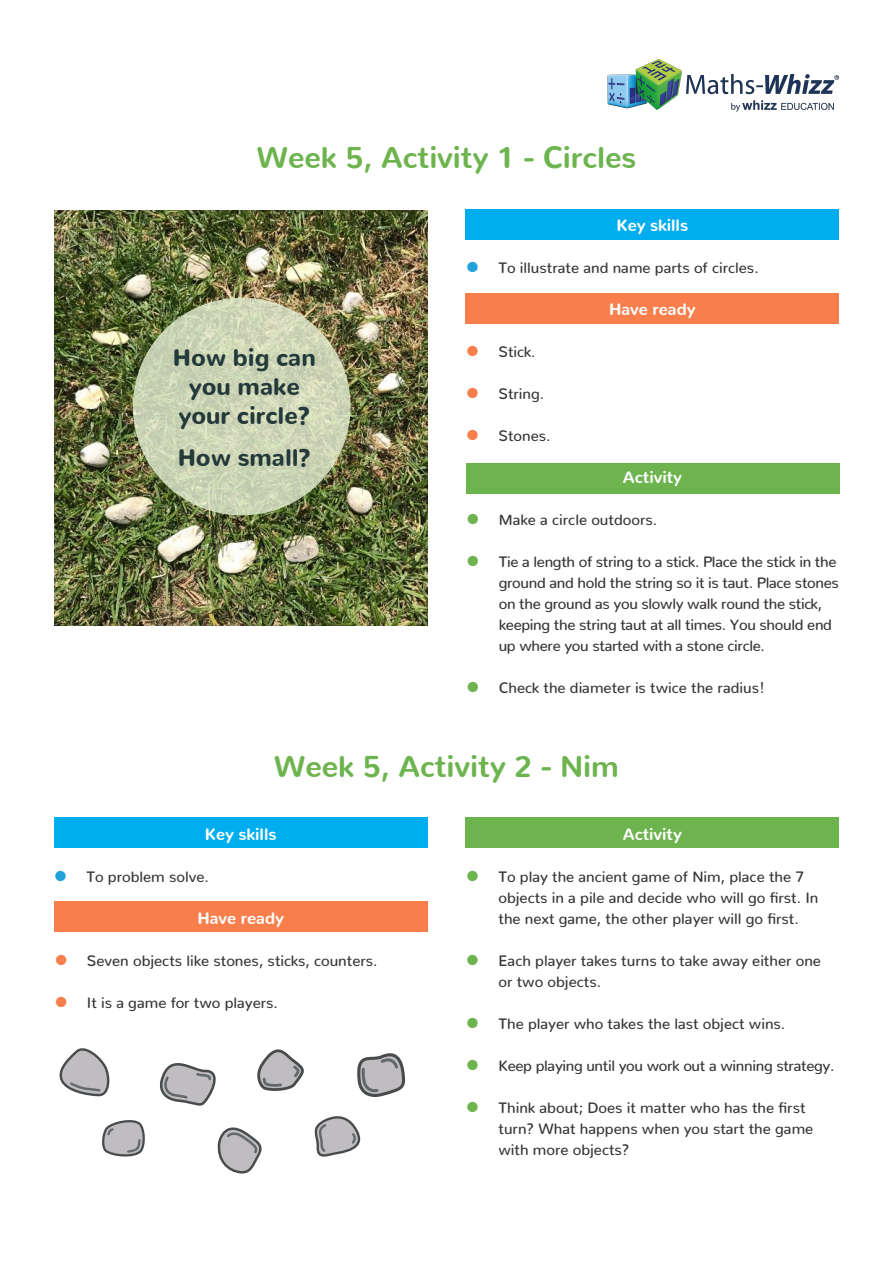
<style>
.page{position:relative;width:893px;height:1263px;background:#fff}
.page>*{position:absolute;margin:0;border:0;box-sizing:border-box;transform-origin:0 0}
.t1{font:800 30px "Nunito";color:#6db44f}
.t2{font:900 24px/28.8px "Nunito";color:#24393a;text-align:center}
.t3{font:800 16.5px "Nunito";color:#fff}
.t4{font:500 15px/21px "Nunito";color:#393535}
.t5{font:500 15px/21px "Nunito";letter-spacing:-.02em;color:#393535}
.s1{font-size:28.5px;color:#22a1db}
.s2{font-size:28.5px;color:#f87e4c}
.s3{font-size:28.5px;color:#6db44f}
</style>
<div class="page">
<div style="left:466px;top:462px;width:373px;height:31px;background:#6db44f"></div>
<div style="left:466px;top:209px;width:373px;height:31px;background:#00aeef"></div>
<div style="left:466px;top:293px;width:373px;height:31px;background:#f87e4c"></div>
<img style="left:54px;top:210px;width:373px;height:415px">
<div style="left:54px;top:817px;width:373px;height:31px;background:#00aeef"></div>
<div style="left:54px;top:901px;width:373px;height:31px;background:#f87e4c"></div>
<div style="left:466px;top:816px;width:373px;height:31px;background:#6db44f"></div>
<svg style="left:59px;top:1048px;width:51px;height:49px"></svg>
<svg style="left:159px;top:1063px;width:57px;height:43px"></svg>
<svg style="left:257px;top:1049px;width:47px;height:42px"></svg>
<svg style="left:102px;top:1120px;width:43px;height:37px;background:#b1b0b1"></svg>
<svg style="left:217px;top:1127px;width:45px;height:46px"></svg>
<svg style="left:314px;top:1116px;width:47px;height:41px"></svg>
<svg style="left:357px;top:1053px;width:49px;height:44px"></svg>
<svg style="left:133px;top:298px;width:218px;height:217px;background:#ccd5b6"></svg>
<img style="left:607px;top:59px;width:232px;height:53px">
<h1 class="t1" style="left:257px;top:130px;width:381px">Week 5, Activity 1 - Circles</h1>
<p class="t3" style="left:617px;top:210px;width:73px">Key skills</p>
<p class="t4" style="left:466px;top:256px;width:295px"><span class="s1">•</span> To illustrate and name parts of circles.</p>
<h2 class="t2" style="left:173px;top:340px;width:144px">How big can you make your circle?</h2>
<h2 class="t2" style="left:178px;top:440px;width:135px">How small?</h2>
<p class="t4" style="left:466px;top:340px;width:71px"><span class="s2">•</span> Stick.</p>
<p class="t4" style="left:466px;top:382px;width:80px"><span class="s2">•</span> String.</p>
<p class="t4" style="left:466px;top:424px;width:86px"><span class="s2">•</span> Stones.</p>
<p class="t3" style="left:609px;top:294px;width:88px">Have ready</p>
<p class="t3" style="left:623px;top:462px;width:61px">Activity</p>
<p class="t4" style="left:466px;top:508px;width:193px"><span class="s3">•</span> Make a circle outdoors.</p>
<p class="t5" style="left:499px;top:550px;width:342px;text-indent:-33px"><span class="s3">•</span> Tie a length of string to a stick. Place the stick in the ground and hold the string so it is taut. Place stones on the ground as you slowly walk round the stick, keeping the string taut at all times. You should end up where you started with a stone circle.</p>
<p class="t4" style="left:466px;top:676px;width:300px"><span class="s3">•</span> Check the diameter is twice the radius!</p>
<h1 class="t1" style="left:274px;top:739px;width:346px">Week 5, Activity 2 - Nim</h1>
<p class="t3" style="left:205px;top:819px;width:73px">Key skills</p>
<p class="t3" style="left:623px;top:819px;width:61px">Activity</p>
<p class="t4" style="left:54px;top:865px;width:157px"><span class="s1">•</span> To problem solve.</p>
<p class="t4" style="left:498px;top:865px;width:321px;text-indent:-33px"><span class="s3">•</span> To play the ancient game of Nim, place the 7 objects in a pile and decide who will go first. In the next game, the other player will go first.</p>
<p class="t4" style="left:498px;top:949px;width:324px;text-indent:-33px"><span class="s3">•</span> Each player takes turns to take away either one or two objects.</p>
<p class="t4" style="left:466px;top:1012px;width:321px"><span class="s3">•</span> The player who takes the last object wins.</p>
<p class="t5" style="left:466px;top:1054px;width:370px"><span class="s3">•</span> Keep playing until you work out a winning strategy.</p>
<p class="t4" style="left:498px;top:1096px;width:316px;text-indent:-33px"><span class="s3">•</span> Think about; Does it matter who has the first turn? What happens when you start the game with more objects?</p>
<p class="t3" style="left:197px;top:903px;width:88px">Have ready</p>
<p class="t4" style="left:54px;top:949px;width:325px"><span class="s2">•</span> Seven objects like stones, sticks, counters.</p>
<p class="t4" style="left:54px;top:991px;width:225px"><span class="s2">•</span> It is a game for two players.</p>
</div>
